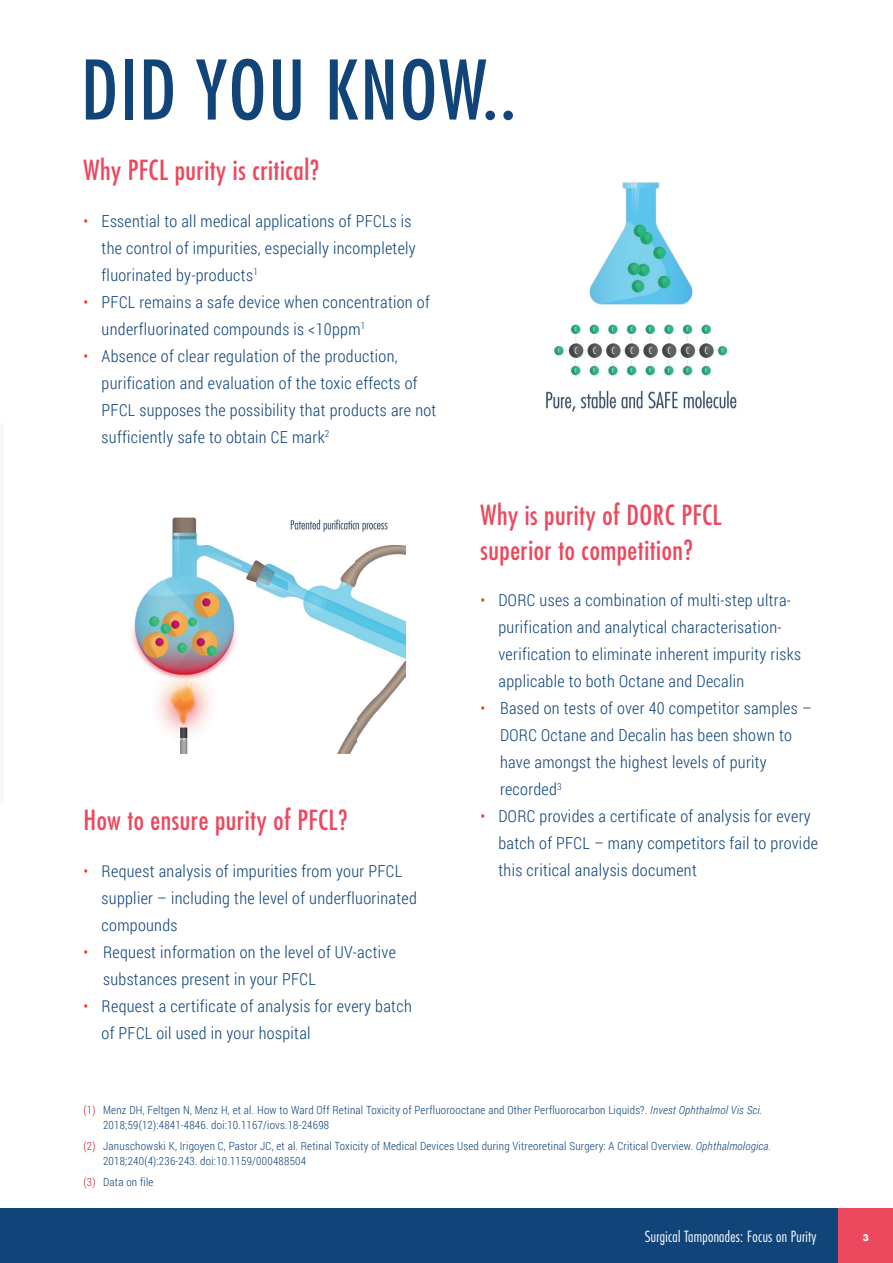
<style>
.page{position:relative;width:893px;height:1263px;background:#fff}
.page>*{position:absolute;margin:0;border:0;box-sizing:border-box;transform-origin:0 0}
.t1{font:condensed 79.8px "Futura";letter-spacing:.02em;color:#11457a}
.t2{font:condensed 27px/34.5px "Futura";letter-spacing:.02em;color:#ec485e}
.t3{font:300 16.5px/27px "Roboto Condensed";letter-spacing:.02em;color:#11457a}
.t4{font:300 condensed 15px "Futura";letter-spacing:.02em;color:#fff}
.t5{font:300 11.25px/15px "Roboto Condensed";letter-spacing:.02em;color:#11457a}
.t6{font:700 9px "Futura";color:#fff}
.s1{color:#ee3524}
.s2{color:#d1232a}
.s3{font-style:italic}
</style>
<div class="page">
<div style="left:0;top:1209px;width:893px;height:54px;background:#11457a"></div>
<div style="left:839px;top:1209px;width:54px;height:54px;background:#ec485e"></div>
<hr style="left:0;top:423px;width:3px;height:380px;background:#f8f8f7">
<img style="left:546px;top:182px;width:191px;height:230px">
<img style="left:131px;top:517px;width:274px;height:236px">
<h1 class="t1" style="left:81px;top:40px;width:437px">DID YOU KNOW..</h1>
<h2 class="t2" style="left:84px;top:152px;width:237px">Why PFCL purity is critical?</h2>
<p class="t3" style="left:102px;top:207px;width:316px;text-indent:-18px"><span class="s1">•</span> Essential to all medical applications of PFCLs is the control of impurities, especially incompletely fluorinated by-products<sup>1</sup></p>
<p class="t3" style="left:102px;top:288px;width:330px;text-indent:-18px"><span class="s1">•</span> PFCL remains a safe device when concentration of underfluorinated compounds is &lt;10ppm<sup>1</sup></p>
<p class="t3" style="left:102px;top:342px;width:336px;text-indent:-18px"><span class="s1">•</span> Absence of clear regulation of the production, purification and evaluation of the toxic effects of PFCL supposes the possibility that products are not sufficiently safe to obtain CE mark<sup>2</sup></p>
<h2 class="t2" style="left:84px;top:802px;width:265px">How to ensure purity of PFCL?</h2>
<p class="t3" style="left:102px;top:857px;width:317px;text-indent:-18px"><span class="s1">•</span> Request analysis of impurities from your PFCL supplier – including the level of underfluorinated compounds</p>
<p class="t3" style="left:103px;top:938px;width:294px;text-indent:-19px"><span class="s1">•</span> Request information on the level of UV-active substances present in your PFCL</p>
<p class="t3" style="left:102px;top:992px;width:312px;text-indent:-18px"><span class="s1">•</span> Request a certificate of analysis for every batch of PFCL oil used in your hospital</p>
<h2 class="t2" style="left:480px;top:497px;width:243px">Why is purity of DORC PFCL superior to competition?</h2>
<p class="t3" style="left:498px;top:586px;width:304px;text-indent:-18px"><span class="s1">•</span> DORC uses a combination of multi-step ultra&shy;purification and analytical characterisation&shy;verification to eliminate inherent impurity risks applicable to both Octane and Decalin</p>
<p class="t3" style="left:500px;top:694px;width:313px;text-indent:-19px"><span class="s1">•</span> Based on tests of over 40 competitor samples – DORC Octane and Decalin has been shown to have amongst the highest levels of purity recorded<sup>3</sup></p>
<p class="t3" style="left:498px;top:802px;width:321px;text-indent:-18px"><span class="s1">•</span> DORC provides a certificate of analysis for every batch of PFCL – many competitors fail to provide this critical analysis document</p>
<p class="t5" style="left:103px;top:1102px;width:661px;text-indent:-19px"><span class="s2">(1)</span> Menz DH, Feltgen N, Menz H, et al. How to Ward Off Retinal Toxicity of Perfluorooctane and Other Perfluorocarbon Liquids?. <span class="s3">Invest Ophthalmol Vis Sci.<br></span>2018;59(12):4841-4846. doi:10.1167/iovs.18-24698</p>
<p class="t5" style="left:103px;top:1138px;width:670px;text-indent:-19px"><span class="s2">(2)</span> Januschowski K, Irigoyen C, Pastor JC, et al. Retinal Toxicity of Medical Devices Used during Vitreoretinal Surgery: A Critical Overview. <span class="s3">Ophthalmologica.<br></span>2018;240(4):236-243. doi:10.1159/000488504</p>
<p class="t5" style="left:84px;top:1174px;width:71px"><span class="s2">(3)</span> Data on file</p>
<p class="t4" style="left:645px;top:1227px;width:173px">Surgical Tamponades: Focus on Purity</p>
<p class="t6" style="left:863px;top:1231px;width:8px">3</p>
</div>
